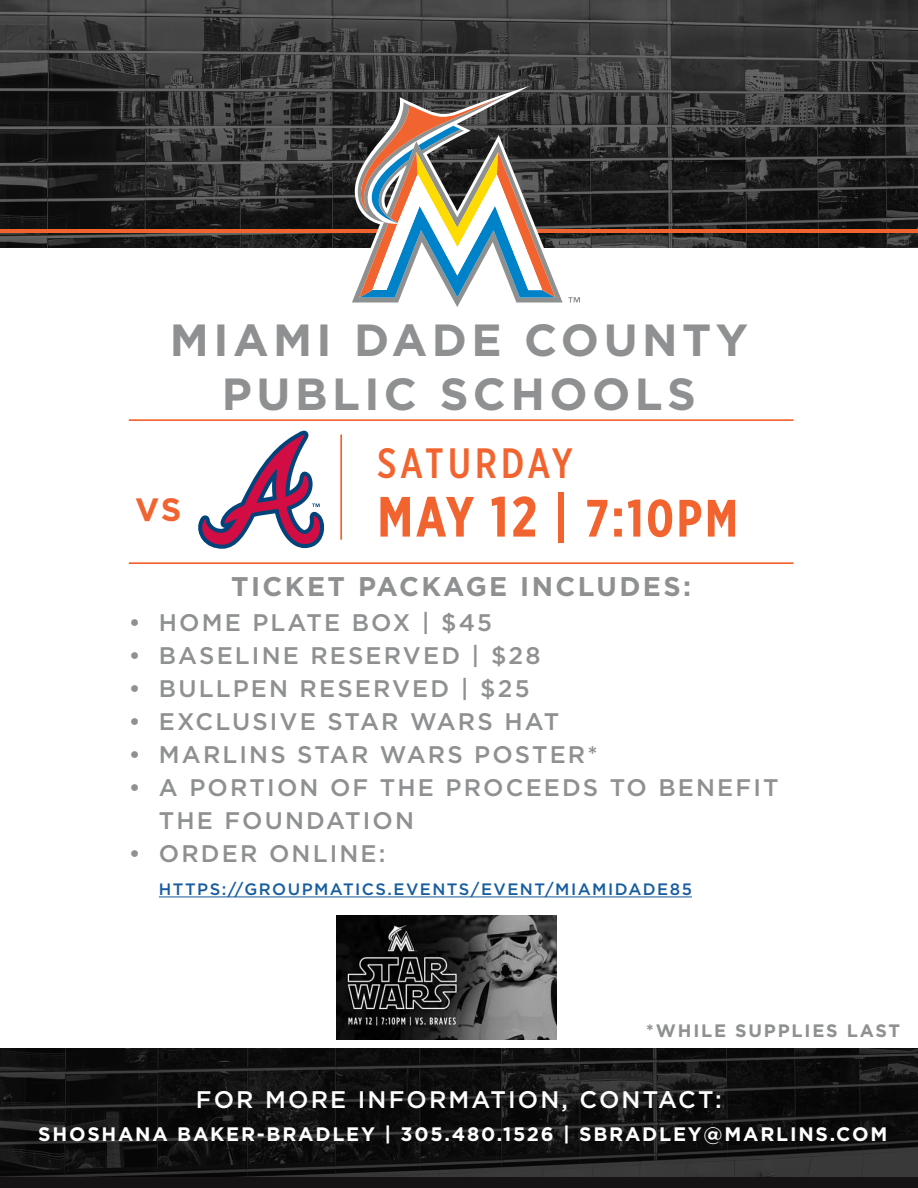
<style>
.page{position:relative;width:918px;height:1188px;background:#fff}
.page>*{position:absolute;margin:0;border:0;box-sizing:border-box;transform-origin:0 0}
.t1{font:700 56.7px "Gotham X Narrow";color:#f2642f}
.t2{font:700 45px "Gotham";letter-spacing:.1em;color:#8e9091}
.t3{font:500 42.45px "Gotham X Narrow";letter-spacing:.095em;color:#f2642f}
.t4{font:700 32.25px "Gotham";color:#f2642f}
.t5{font:700 27px "Gotham";letter-spacing:.09em;color:#8e9091}
.t6{font:500 24px/33px "Gotham";letter-spacing:.09em;color:#8e9091}
.t7{font:500 24px "Gotham";letter-spacing:.09em;color:#fff}
.t8{font:700 19.5px "Gotham";letter-spacing:.09em;color:#fff}
.t9{font:700 18px "Gotham";letter-spacing:.1em;color:#8e9091}
.t10{font:500 16.5px "Gotham";letter-spacing:.09em;color:#175d9e}
.s1{font-size:52.5px}
</style>
<div class="page">
<img style="left:0;top:0;width:918px;height:247px">
<svg style="left:0;top:1048px;width:918px;height:140px;background:#161515"></svg>
<hr style="left:0;top:229px;width:918px;height:3px;background:#f2642f">
<hr style="left:159px;top:897px;width:533px;height:1px;background:#175d9e">
<hr style="left:129px;top:419px;width:665px;height:2px;background:#f2642f">
<hr style="left:340px;top:435px;width:2px;height:105px;background:#f2642f">
<hr style="left:129px;top:562px;width:665px;height:2px;background:#f2642f">
<svg style="left:348px;top:86px;width:219px;height:162px;background:#414040"></svg>
<svg style="left:349px;top:95px;width:214px;height:212px"></svg>
<svg style="left:353px;top:98px;width:202px;height:200px"></svg>
<svg style="left:568px;top:297px;width:12px;height:6px"></svg>
<svg style="left:198px;top:431px;width:126px;height:118px"></svg>
<img style="left:336px;top:915px;width:221px;height:124px">
<p class="t2" style="left:170px;top:310px;width:580px">MIAMI DADE COUNTY</p>
<p class="t2" style="left:222px;top:364px;width:476px">PUBLIC SCHOOLS</p>
<p class="t3" style="left:377px;top:438px;width:197px">SATURDAY</p>
<p class="t4" style="left:135px;top:488px;width:48px">VS</p>
<p class="t1" style="left:377px;top:482px;width:362px">MAY 12 | <span class="s1">7:10PM</span></p>
<p class="t5" style="left:231px;top:569px;width:461px">TICKET PACKAGE INCLUDES:</p>
<p class="t6" style="left:129px;top:606px;width:365px">• HOME PLATE BOX | $45</p>
<p class="t6" style="left:129px;top:639px;width:413px">• BASELINE RESERVED | $28</p>
<p class="t6" style="left:129px;top:672px;width:402px">• BULLPEN RESERVED | $25</p>
<p class="t6" style="left:129px;top:705px;width:432px">• EXCLUSIVE STAR WARS HAT</p>
<p class="t6" style="left:129px;top:738px;width:470px">• MARLINS STAR WARS POSTER*</p>
<p class="t6" style="left:159px;top:771px;width:621px;text-indent:-30px">• A PORTION OF THE PROCEEDS TO BENEFIT<br>THE FOUNDATION</p>
<p class="t6" style="left:129px;top:837px;width:258px">• ORDER ONLINE:</p>
<p class="t10" style="left:159px;top:879px;width:535px">HTTPS://GROUPMATICS.EVENTS/EVENT/MIAMIDADE85</p>
<p class="t9" style="left:646px;top:1019px;width:255px">*WHILE SUPPLIES LAST</p>
<p class="t7" style="left:196px;top:1084px;width:528px">FOR MORE INFORMATION, CONTACT:</p>
<p class="t8" style="left:38px;top:1121px;width:851px">SHOSHANA BAKER-BRADLEY | 305.480.1526 | SBRADLEY@MARLINS.COM</p>
</div>
